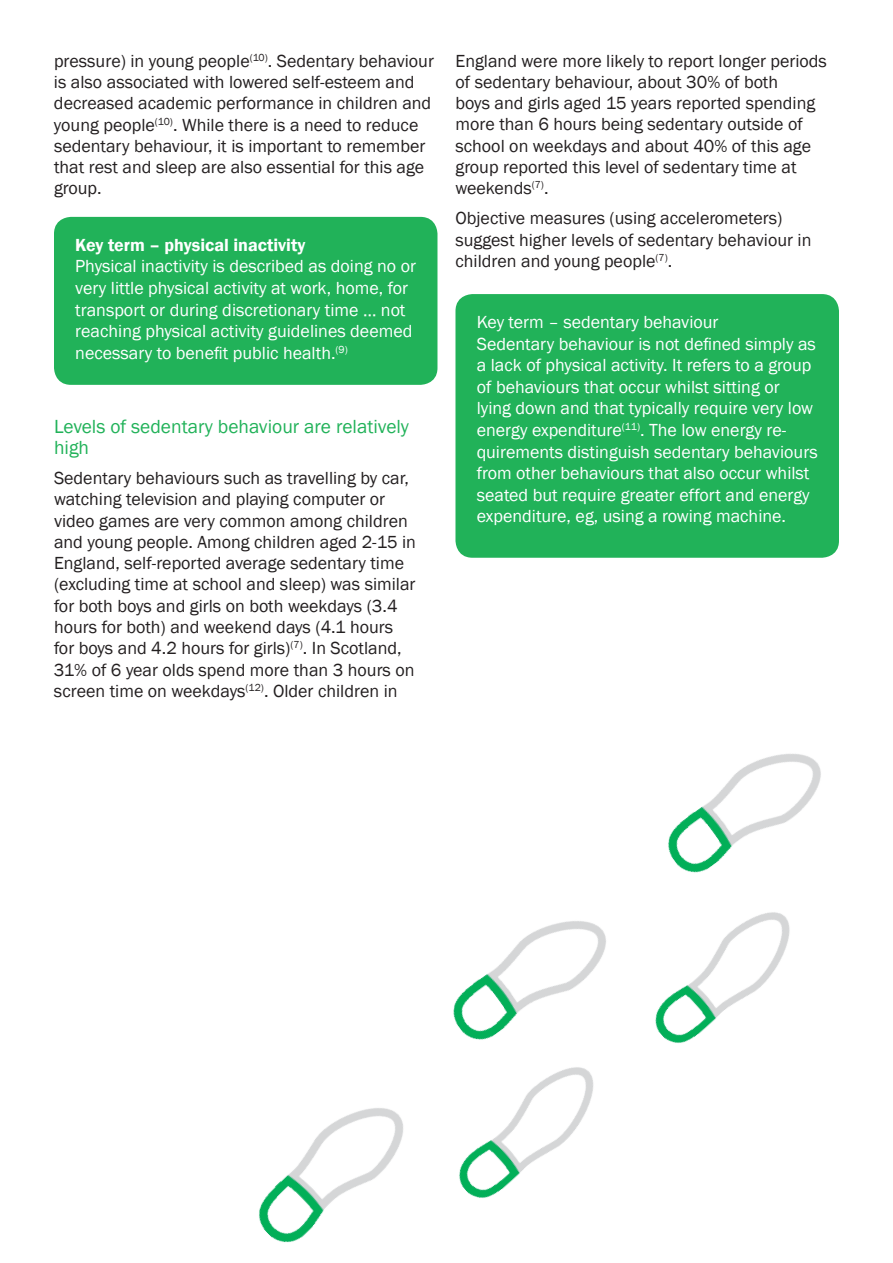
<style>
.page{position:relative;width:893px;height:1263px;background:#fff}
.page>*{position:absolute;margin:0;border:0;box-sizing:border-box;transform-origin:0 0}
.t1{font:19.5px/21.3px "Franklin Gothic";color:#21b259}
.t2{font:18px/21.3px "Franklin Gothic";color:#231f20}
.t3{font:18px/21.6px "Franklin Gothic";color:#fff}
.t4{font:600 18px "Franklin Gothic";color:#fff}
</style>
<div class="page">
<div style="left:54px;top:217px;width:383px;height:168px;background:#21b259;border-radius:17px"></div>
<div style="left:455px;top:294px;width:384px;height:264px;background:#21b259;border-radius:17px"></div>
<img style="left:259px;top:1108px;width:144px;height:135px">
<img style="left:459px;top:1067px;width:135px;height:131px">
<img style="left:453px;top:921px;width:153px;height:119px">
<img style="left:655px;top:912px;width:135px;height:131px">
<img style="left:668px;top:754px;width:153px;height:119px">
<p class="t2" style="left:54px;top:50px;width:381px">pressure) in young people<sup>(10)</sup>. Sedentary behaviour is also associated with lowered self-esteem and decreased academic performance in children and young people<sup>(10)</sup>. While there is a need to reduce sedentary behaviour, it is important to remember that rest and sleep are also essential for this age group.</p>
<p class="t4" style="left:75px;top:234px;width:232px">Key term – physical inactivity</p>
<p class="t3" style="left:75px;top:256px;width:342px">Physical inactivity is described as doing no or very little physical activity at work, home, for transport or during discretionary time … not reaching physical activity guidelines deemed necessary to benefit public health.<sup>(9)</sup></p>
<p class="t1" style="left:54px;top:416px;width:357px">Levels of sedentary behaviour are relatively high</p>
<p class="t2" style="left:54px;top:468px;width:363px">Sedentary behaviours such as travelling by car, watching television and playing computer or video games are very common among children and young people. Among children aged 2-15 in England, self-reported average sedentary time (excluding time at school and sleep) was similar for both boys and girls on both weekdays (3.4 hours for both) and weekend days (4.1 hours for boys and 4.2 hours for girls)<sup>(7)</sup>. In Scotland, 31% of 6 year olds spend more than 3 hours on screen time on weekdays<sup>(12)</sup>. Older children in</p>
<p class="t2" style="left:455px;top:50px;width:373px">England were more likely to report longer periods of sedentary behaviour, about 30% of both<br>boys and girls aged 15 years reported spending more than 6 hours being sedentary outside of school on weekdays and about 40% of this age group reported this level of sedentary time at weekends<sup>(7)</sup>.</p>
<p class="t2" style="left:455px;top:208px;width:357px">Objective measures (using accelerometers) suggest higher levels of sedentary behaviour in children and young people<sup>(7)</sup>.</p>
<p class="t3" style="left:477px;top:312px;width:243px">Key term – sedentary behaviour</p>
<p class="t3" style="left:477px;top:333px;width:341px">Sedentary behaviour is not defined simply as</p>
<p class="t3" style="left:477px;top:355px;width:336px">a lack of physical activity. It refers to a group</p>
<p class="t3" style="left:477px;top:376px;width:342px">of behaviours that occur whilst sitting or lying down and that typically require very low energy expenditure<sup>(11)</sup>. The low energy re&shy;quirements distinguish sedentary behaviours from other behaviours that also occur whilst seated but require greater effort and energy expenditure, eg, using a rowing machine.</p>
</div>
